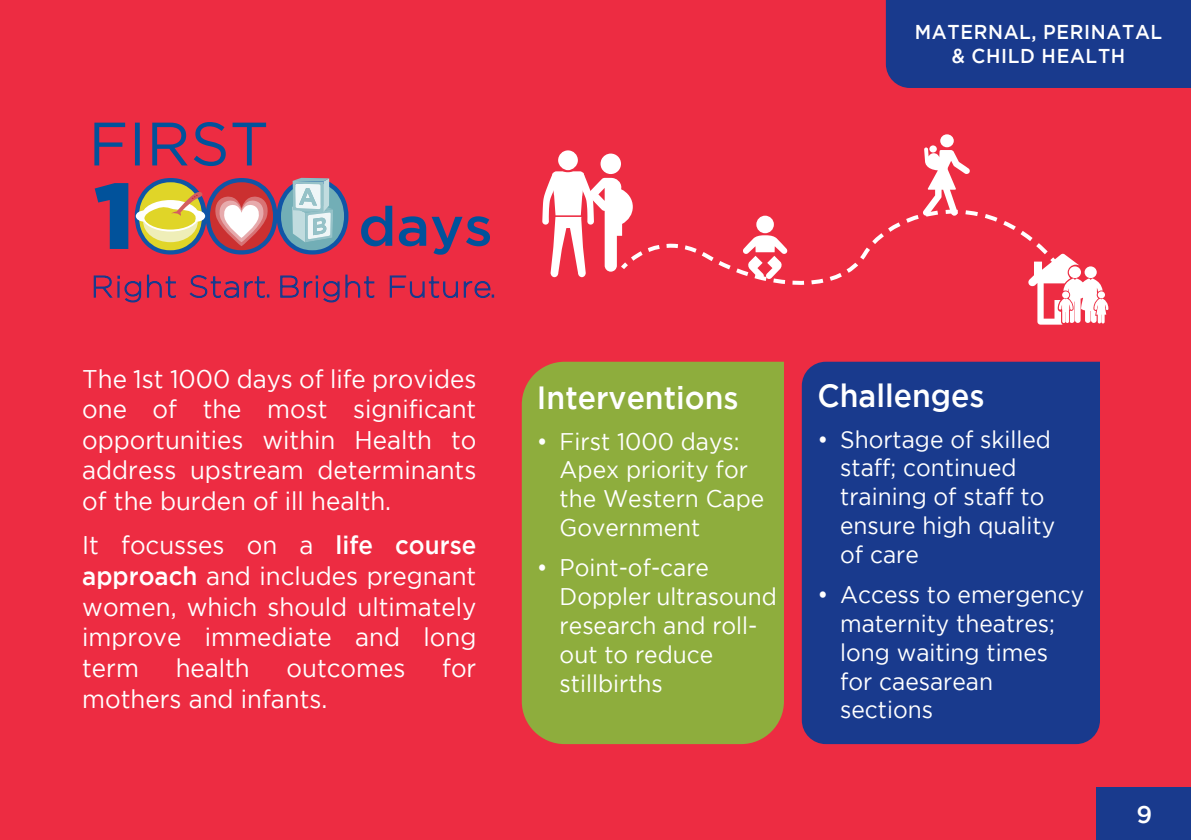
<style>
.page{position:relative;width:1191px;height:840px;background:#fff}
.page>*{position:absolute;margin:0;border:0;box-sizing:border-box;transform-origin:0 0}
.t1{font:500 32px "Gotham";color:#fff;scale:.95 1}
.t2{font:25.4px/30.6px "Gotham";color:#fff;text-align:justify;scale:.95 1}
.t3{font:24px/28.8px "Gotham";color:#fff;scale:.95 1}
.t4{font:500 24px "Gotham";color:#fff}
.t5{font:500 20px "Gotham";letter-spacing:.035em;color:#fff;scale:.95 1}
.s1{font-weight:500}
</style>
<div class="page">
<div style="left:0;top:0;width:1191px;height:839px;background:#ed2c42"></div>
<div style="left:802px;top:361px;width:298px;height:382px;background:#193a8d"></div>
<div style="left:522px;top:361px;width:262px;height:382px;background:#8ead3d"></div>
<div style="left:886px;top:0;width:305px;height:88px;background:#193a8d"></div>
<div style="left:1096px;top:787px;width:95px;height:52px;background:#193a8d"></div>
<div style="left:940px;top:134px;width:13px;height:13px;background:#fff;border-radius:50%"></div>
<svg style="left:542px;top:147px;width:566px;height:177px"></svg>
<div style="left:929px;top:145px;width:7px;height:7px;background:#fff;border-radius:50%"></div>
<svg style="left:361px;top:206px;width:129px;height:48px"></svg>
<svg style="left:95px;top:183px;width:33px;height:66px"></svg>
<svg style="left:135px;top:178px;width:213px;height:76px"></svg>
<svg style="left:94px;top:122px;width:172px;height:44px"></svg>
<svg style="left:93px;top:274px;width:402px;height:29px"></svg>
<p class="t5" style="left:914px;top:21px;width:262px">MATERNAL, PERINATAL</p>
<p class="t5" style="left:951px;top:45px;width:184px">&amp; CHILD HEALTH</p>
<p class="t2" style="left:82px;top:362px;width:416px">The 1st 1000 days of life provides one of the most significant opportunities within Health to address upstream determinants of the burden of ill health.</p>
<p class="t2" style="left:82px;top:529px;width:416px">It focusses on a <span class="s1">life course approach</span> and includes pregnant women, which should ultimately improve immediate and long term</p>
<p class="t2" style="left:176px;top:651px;width:79px">health</p>
<p class="t2" style="left:286px;top:651px;width:127px">outcomes</p>
<p class="t2" style="left:442px;top:651px;width:38px">for</p>
<p class="t2" style="left:82px;top:682px;width:260px">mothers and infants.</p>
<p class="t1" style="left:537px;top:379px;width:214px">Interventions</p>
<p class="t3" style="left:559px;top:426px;width:217px;text-indent:-23px">• First 1000 days:<br>Apex priority for the Western Cape<br>Government</p>
<p class="t3" style="left:559px;top:552px;width:230px;text-indent:-23px">• Point-of-care<br>Doppler ultrasound research and roll&shy;out to reduce stillbirths</p>
<p class="t1" style="left:817px;top:377px;width:177px">Challenges</p>
<p class="t3" style="left:840px;top:424px;width:228px;text-indent:-23px">• Shortage of skilled staff; continued training of staff to ensure high quality of care</p>
<p class="t3" style="left:840px;top:579px;width:258px;text-indent:-23px">• Access to emergency maternity theatres; long waiting times for caesarean sections</p>
<p class="t4" style="left:1136px;top:799px;width:17px">9</p>
</div>
